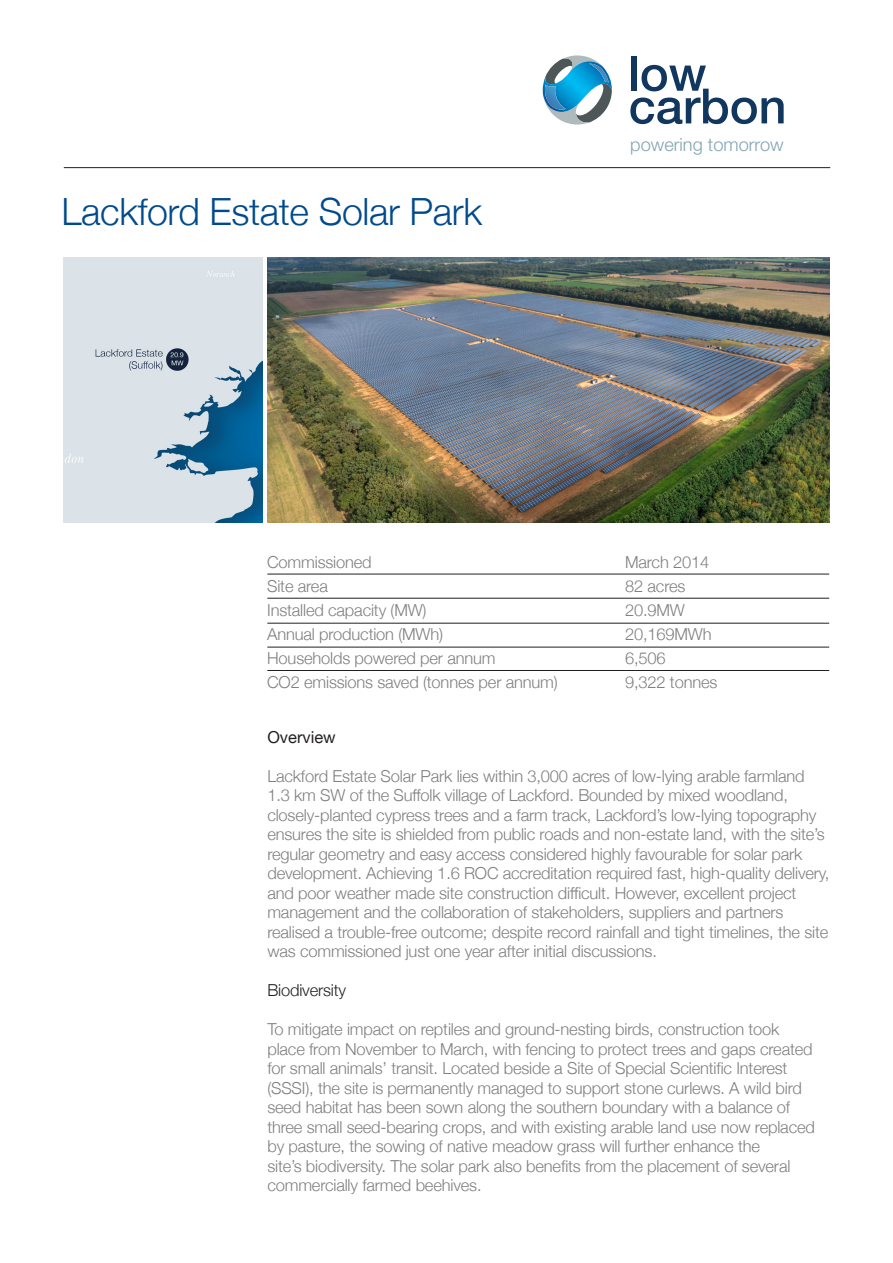
<style>
.page{position:relative;width:893px;height:1263px;background:#fff}
.page>*{position:absolute;margin:0;border:0;box-sizing:border-box;transform-origin:0 0}
.t1{font:300 37.5px "Helvetica Neue";letter-spacing:-.01em;color:#004a8d}
.t2{font:300 18.3px "Helvetica Neue";color:#83a5b2}
.t3{font:300 16.5px/19.5px "Helvetica Neue";letter-spacing:-.01em;color:#808083}
.t4{font:300 16.5px "Helvetica Neue";letter-spacing:-.01em;color:#231f20}
.t5{font:16.5px "Helvetica Neue";color:#231f20}
</style>
<div class="page">
<img style="left:64px;top:258px;width:199px;height:265px">
<hr style="left:64px;top:167px;width:766px;height:1px;background:#231f20">
<img style="left:267px;top:258px;width:562px;height:265px">
<hr style="left:267px;top:574px;width:562px;height:1px;background:#231f20">
<hr style="left:267px;top:598px;width:562px;height:1px;background:#231f20">
<hr style="left:267px;top:623px;width:562px;height:1px;background:#231f20">
<hr style="left:267px;top:647px;width:562px;height:1px;background:#231f20">
<hr style="left:267px;top:670px;width:562px;height:1px;background:#231f20">
<div style="left:631px;top:56px;width:6px;height:35px;background:#12375e"></div>
<svg style="left:543px;top:55px;width:69px;height:70px"></svg>
<svg style="left:630px;top:65px;width:154px;height:59px"></svg>
<p class="t1" style="left:61px;top:181px;width:422px">Lackford Estate Solar Park</p>
<p class="t2" style="left:630px;top:129px;width:155px">powering tomorrow</p>
<p class="t3" style="left:267px;top:551px;width:106px">Commissioned</p>
<p class="t3" style="left:267px;top:575px;width:62px">Site area</p>
<p class="t3" style="left:267px;top:599px;width:161px">Installed capacity (MW)</p>
<p class="t3" style="left:267px;top:623px;width:177px">Annual production (MWh)</p>
<p class="t3" style="left:267px;top:647px;width:230px">Households powered per annum</p>
<p class="t3" style="left:267px;top:671px;width:292px">CO2 emissions saved (tonnes per annum)</p>
<p class="t3" style="left:625px;top:551px;width:86px">March 2014</p>
<p class="t3" style="left:625px;top:575px;width:62px">82 acres</p>
<p class="t3" style="left:625px;top:599px;width:61px">20.9MW</p>
<p class="t3" style="left:625px;top:623px;width:88px">20,169MWh</p>
<p class="t3" style="left:625px;top:647px;width:42px">6,506</p>
<p class="t3" style="left:625px;top:671px;width:94px">9,322 tonnes</p>
<p class="t5" style="left:267px;top:725px;width:70px">Overview</p>
<p class="t3" style="left:267px;top:765px;width:564px">Lackford Estate Solar Park lies within 3,000 acres of low-lying arable farmland 1.3 km SW of the Suffolk village of Lackford. Bounded by mixed woodland, closely-planted cypress trees and a farm track, Lackford’s low-lying topography ensures the site is shielded from public roads and non-estate land, with the site’s regular geometry and easy access considered highly favourable for solar park development. Achieving 1.6 ROC accreditation required fast, high-quality delivery, and poor weather made site construction difficult. However, excellent project management and the collaboration of stakeholders, suppliers and partners realised a trouble-free outcome; despite record rainfall and tight timelines, the site was commissioned just one year after initial discussions.</p>
<p class="t4" style="left:267px;top:977px;width:80px">Biodiversity</p>
<p class="t3" style="left:267px;top:1018px;width:549px">To mitigate impact on reptiles and ground-nesting birds, construction took place from November to March, with fencing to protect trees and gaps created for small animals’ transit. Located beside a Site of Special Scientific Interest (SSSI), the site is permanently managed to support stone curlews. A wild bird seed habitat has been sown along the southern boundary with a balance of three small seed-bearing crops, and with existing arable land use now replaced by pasture, the sowing of native meadow grass will further enhance the<br>site’s biodiversity. The solar park also benefits from the placement of several commercially farmed beehives.</p>
</div>
